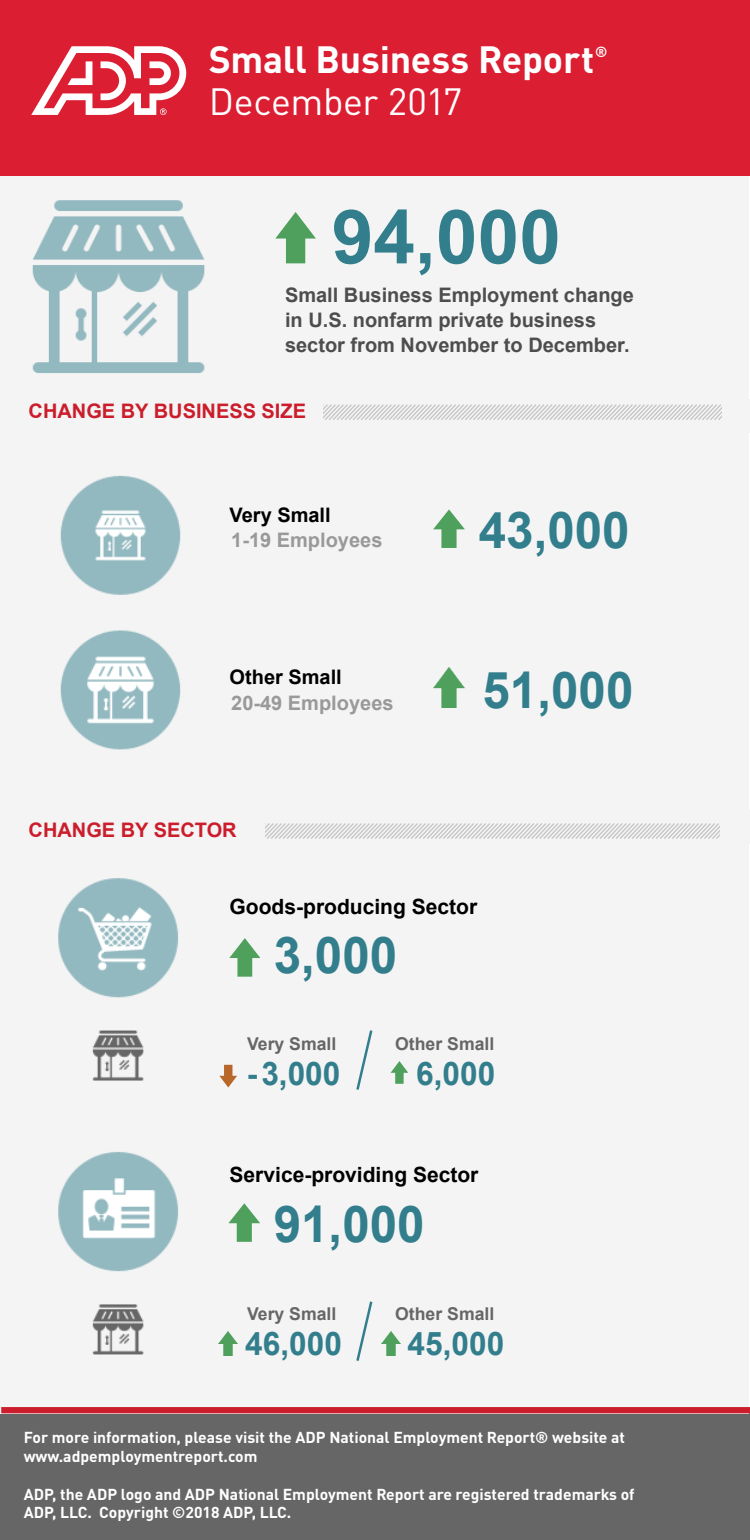
<style>
.page{position:relative;width:750px;height:1540px;background:#fff}
.page>*{position:absolute;margin:0;border:0;box-sizing:border-box;transform-origin:0 0}
.t1{font:700 75px "Arial";color:#337e8c}
.t2{font:700 50.75px "Arial";color:#337e8c}
.t3{font:700 37.5px "DINOT";letter-spacing:-.005em;color:#fff}
.t4{font:37.5px "DINOT";letter-spacing:-.015em;color:#fff}
.t5{font:700 32.5px "Arial";color:#337e8c}
.t6{font:700 21px "Arial";color:#000}
.t7{font:700 20px/25px "Arial";color:#4d4d4d}
.t8{font:700 20px "Arial";color:#cb1d2b}
.t9{font:700 20px "Arial";color:#999}
.t10{font:700 20px "Arial";color:#000}
.t11{font:700 17.62px "Arial";color:#666}
.t12{font:700 15.75px/18.9px "DINOT";color:#fff}
.t13{font:700 14.62px "DINOT";color:#fff}
</style>
<div class="page">
<div style="left:0;top:1413px;width:750px;height:127px;background:#666"></div>
<div style="left:1px;top:175px;width:748px;height:1238px;background:#f4f4f4"></div>
<img style="left:32px;top:200px;width:173px;height:173px">
<svg style="left:265px;top:823px;width:455px;height:16px"></svg>
<div style="left:0;top:814px;width:264px;height:34px;background:#f4f4f4"></div>
<div style="left:720px;top:810px;width:30px;height:33px;background:#f4f4f4"></div>
<svg style="left:323px;top:404px;width:399px;height:16px"></svg>
<div style="left:0;top:395px;width:323px;height:34px;background:#f4f4f4"></div>
<div style="left:723px;top:399px;width:27px;height:33px;background:#f4f4f4"></div>
<svg style="left:275px;top:212px;width:41px;height:51px"></svg>
<svg style="left:433px;top:509px;width:32px;height:39px"></svg>
<svg style="left:228px;top:1203px;width:32px;height:39px"></svg>
<img style="left:433px;top:668px;width:31px;height:39px">
<svg style="left:219px;top:1065px;width:18px;height:22px"></svg>
<img style="left:219px;top:1331px;width:19px;height:24px">
<svg style="left:229px;top:938px;width:31px;height:39px"></svg>
<div style="left:0;top:0;width:750px;height:175px;background:#dc1e32"></div>
<svg style="left:31px;top:46px;width:155px;height:69px"></svg>
<img style="left:60px;top:475px;width:121px;height:275px">
<div style="left:1px;top:1407px;width:749px;height:6px;background:#cb1d2b"></div>
<svg style="left:391px;top:1061px;width:17px;height:23px"></svg>
<svg style="left:356px;top:1030px;width:17px;height:60px"></svg>
<svg style="left:356px;top:1301px;width:17px;height:60px"></svg>
<img style="left:382px;top:1331px;width:18px;height:24px">
<img style="left:58px;top:878px;width:120px;height:477px">
<h3 class="t3" style="left:209px;top:35px;width:387px">Small Business Report</h3>
<p class="t13" style="left:595px;top:42px;width:14px">®</p>
<h3 class="t4" style="left:209px;top:79px;width:255px">December 2017</h3>
<h1 class="t1" style="left:332px;top:187px;width:231px">94,000</h1>
<p class="t7" style="left:285px;top:283px;width:350px">Small Business Employment change in U.S. nonfarm private business sector from November to December.</p>
<p class="t8" style="left:29px;top:398px;width:279px">CHANGE BY BUSINESS SIZE</p>
<p class="t10" style="left:230px;top:501px;width:103px">Very Small</p>
<p class="t9" style="left:231px;top:526px;width:153px">1-19 Employees</p>
<p class="t10" style="left:230px;top:664px;width:114px">Other Small</p>
<p class="t9" style="left:231px;top:689px;width:164px">20-49 Employees</p>
<p class="t8" style="left:29px;top:817px;width:210px">CHANGE BY SECTOR</p>
<h2 class="t2" style="left:479px;top:496px;width:153px">43,000</h2>
<h2 class="t2" style="left:483px;top:656px;width:153px">51,000</h2>
<h3 class="t6" style="left:230px;top:892px;width:249px">Goods-producing Sector</h3>
<h2 class="t2" style="left:274px;top:922px;width:125px">3,000</h2>
<p class="t11" style="left:247px;top:1032px;width:91px">Very Small</p>
<p class="t11" style="left:395px;top:1032px;width:101px">Other Small</p>
<h3 class="t5" style="left:247px;top:1051px;width:95px">-3,000</h3>
<h3 class="t5" style="left:416px;top:1051px;width:81px">6,000</h3>
<h3 class="t6" style="left:230px;top:1161px;width:250px">Service-providing Sector</h3>
<h2 class="t2" style="left:274px;top:1190px;width:153px">91,000</h2>
<p class="t11" style="left:247px;top:1302px;width:91px">Very Small</p>
<p class="t11" style="left:395px;top:1302px;width:101px">Other Small</p>
<h3 class="t5" style="left:245px;top:1322px;width:98px">46,000</h3>
<h3 class="t5" style="left:408px;top:1322px;width:98px">45,000</h3>
<p class="t12" style="left:24px;top:1427px;width:603px">For more information, please visit the ADP National Employment Report® website at www.adpemploymentreport.com</p>
<p class="t12" style="left:24px;top:1484px;width:612px">ADP, the ADP logo and ADP National Employment Report are registered trademarks of<br>ADP, LLC. Copyright ©2018 ADP, LLC.</p>
</div>
